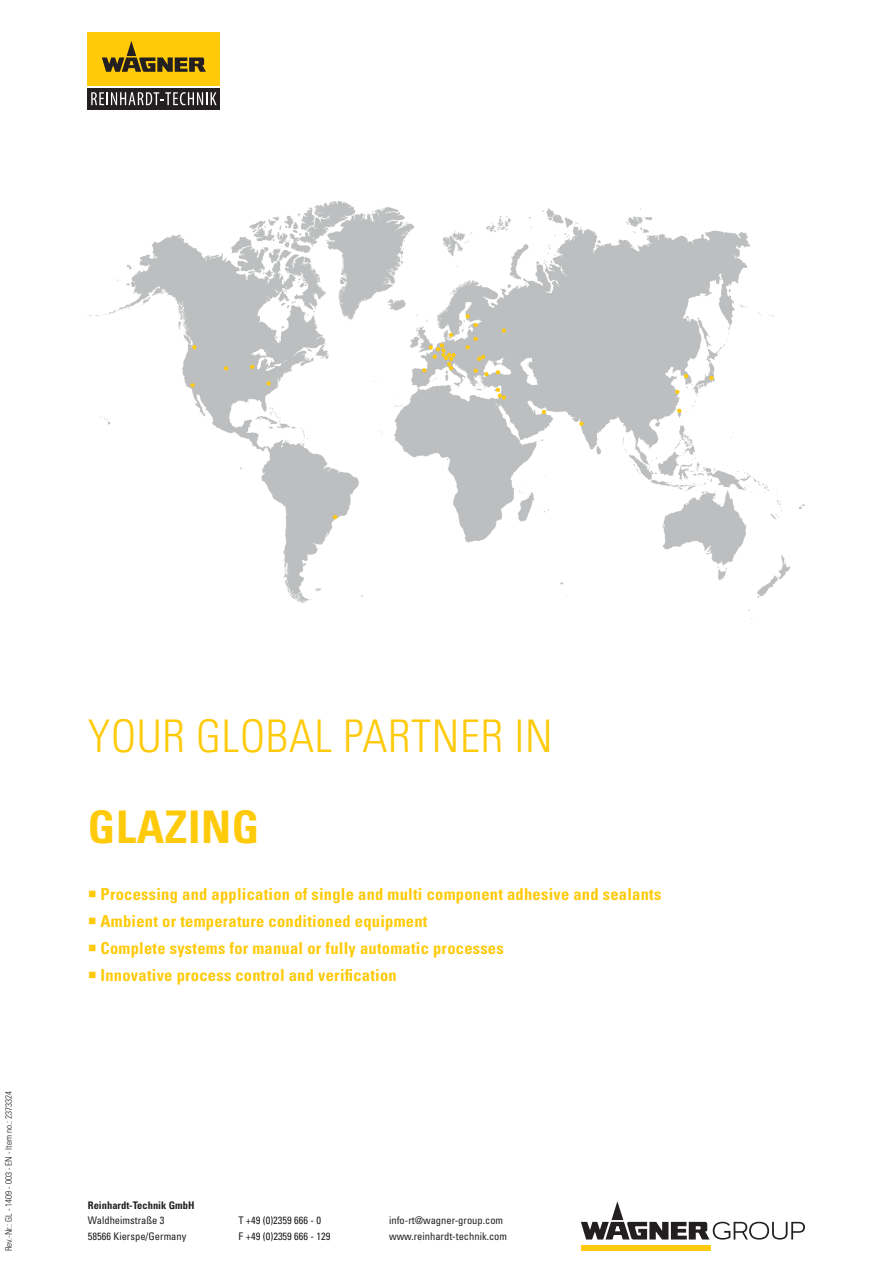
<style>
.page{position:relative;width:893px;height:1263px;background:#fff}
.page>*{position:absolute;margin:0;border:0;box-sizing:border-box;transform-origin:0 0}
.Headline_Thin{font:300 condensed 45px "Univers LT Std";letter-spacing:.015em;color:#feca0a}
.Headline_Bold{font:700 condensed 45px "Univers LT Std";letter-spacing:.015em;color:#feca0a}
.t1{font:700 condensed 16.5px "Univers LT Std";letter-spacing:.015em;color:#feca0a}
.t2{font:condensed 10.5px "Univers LT Std";color:#231f20}
.t3{font:700 condensed 10.5px/15.5px "Univers LT Std";color:#231f20}
.t4{font:300 condensed 9px "Univers LT Std";color:#231f20}
.s1{font-weight:400}
</style>
<div class="page">
<svg style="left:581px;top:1201px;width:224px;height:38px"></svg>
<div style="left:581px;top:1245px;width:130px;height:6px;background:#feca0a"></div>
<img style="left:88px;top:201px;width:717px;height:410px">
<div style="left:88px;top:88px;width:132px;height:21px;background:#231f20"></div>
<svg style="left:91px;top:92px;width:126px;height:13px"></svg>
<div style="left:88px;top:33px;width:132px;height:53px;background:#feca0a"></div>
<svg style="left:102px;top:41px;width:104px;height:31px"></svg>
<p class="t4" style="left:3px;top:1251px;width:161px;rotate:-90deg">Rev.-Nr.: GL - 1409 - 003 - EN - Item no.: 2373324</p>
<p class="Headline_Thin" style="left:88px;top:709px;width:466px">YOUR GLOBAL PARTNER IN</p>
<p class="Headline_Bold" style="left:88px;top:799px;width:173px">GLAZING</p>
<p class="t1" style="left:101px;top:884px;width:562px">Processing and application of single and multi component adhesive and sealants</p>
<p class="t1" style="left:101px;top:911px;width:328px">Ambient or temperature conditioned equipment</p>
<p class="t1" style="left:101px;top:938px;width:405px">Complete systems for manual or fully automatic processes</p>
<p class="t1" style="left:101px;top:965px;width:298px">Innovative process control and verification</p>
<p class="t3" style="left:88px;top:1197px;width:108px">Reinhardt-Technik GmbH<br><span class="s1">Waldheimstraße 3</span></p>
<p class="t2" style="left:88px;top:1229px;width:100px">58566 Kierspe/Germany</p>
<p class="t2" style="left:238px;top:1214px;width:84px">T +49 (0)2359 666 - 0</p>
<p class="t2" style="left:238px;top:1229px;width:93px">F +49 (0)2359 666 - 129</p>
<p class="t2" style="left:389px;top:1214px;width:116px">info-rt@wagner-group.com</p>
<p class="t2" style="left:389px;top:1229px;width:119px">www.reinhardt-technik.com</p>
</div>
